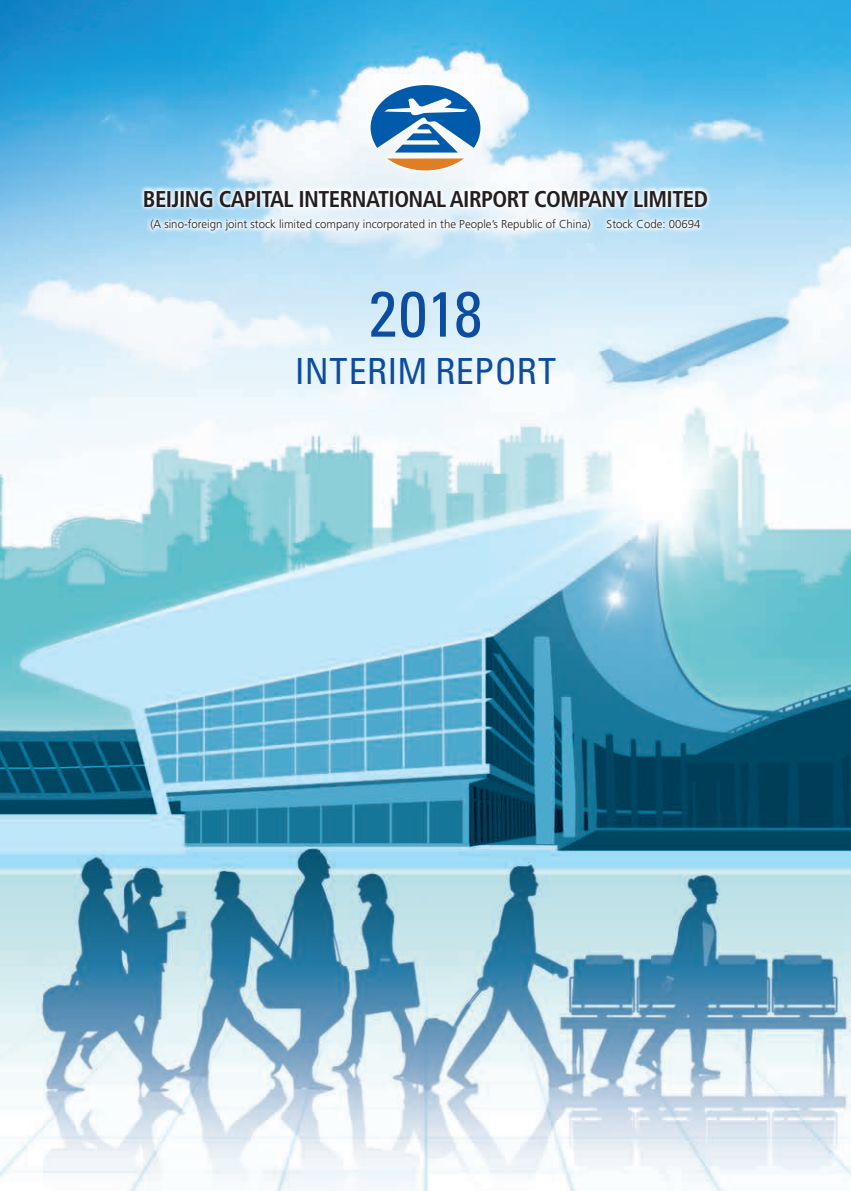
<style>
.page{position:relative;width:851px;height:1191px;background:#fff}
.page>*{position:absolute;margin:0;border:0;box-sizing:border-box;transform-origin:0 0}
.t1{font:condensed 64px "Univers LT Std";color:#0d4da1}
.t2{font:condensed 36px "Univers LT Std";letter-spacing:.015em;color:#0d4da1}
.t3{font:700 condensed 22.8px "Frutiger LT Std";letter-spacing:-.025em;color:#231f20}
.t4{font:300 11.4px "Frutiger LT Std";color:#231f20}
</style>
<div class="page">
<img style="left:0;top:0;width:850px;height:1191px">
<svg style="left:140px;top:80px;width:571px;height:155px"></svg>
<svg style="left:370px;top:85px;width:110px;height:85px"></svg>
<h3 class="t3" style="left:143px;top:185px;width:566px">BEIJING CAPITAL INTERNATIONAL AIRPORT COMPANY LIMITED</h3>
<p class="t4" style="left:150px;top:218px;width:442px">(A sino-foreign joint stock limited company incorporated in the People’s Republic of China)</p>
<p class="t4" style="left:606px;top:218px;width:95px">Stock Code: 00694</p>
<h1 class="t1" style="left:368px;top:273px;width:115px">2018</h1>
<h2 class="t2" style="left:295px;top:348px;width:262px">INTERIM REPORT</h2>
</div>
